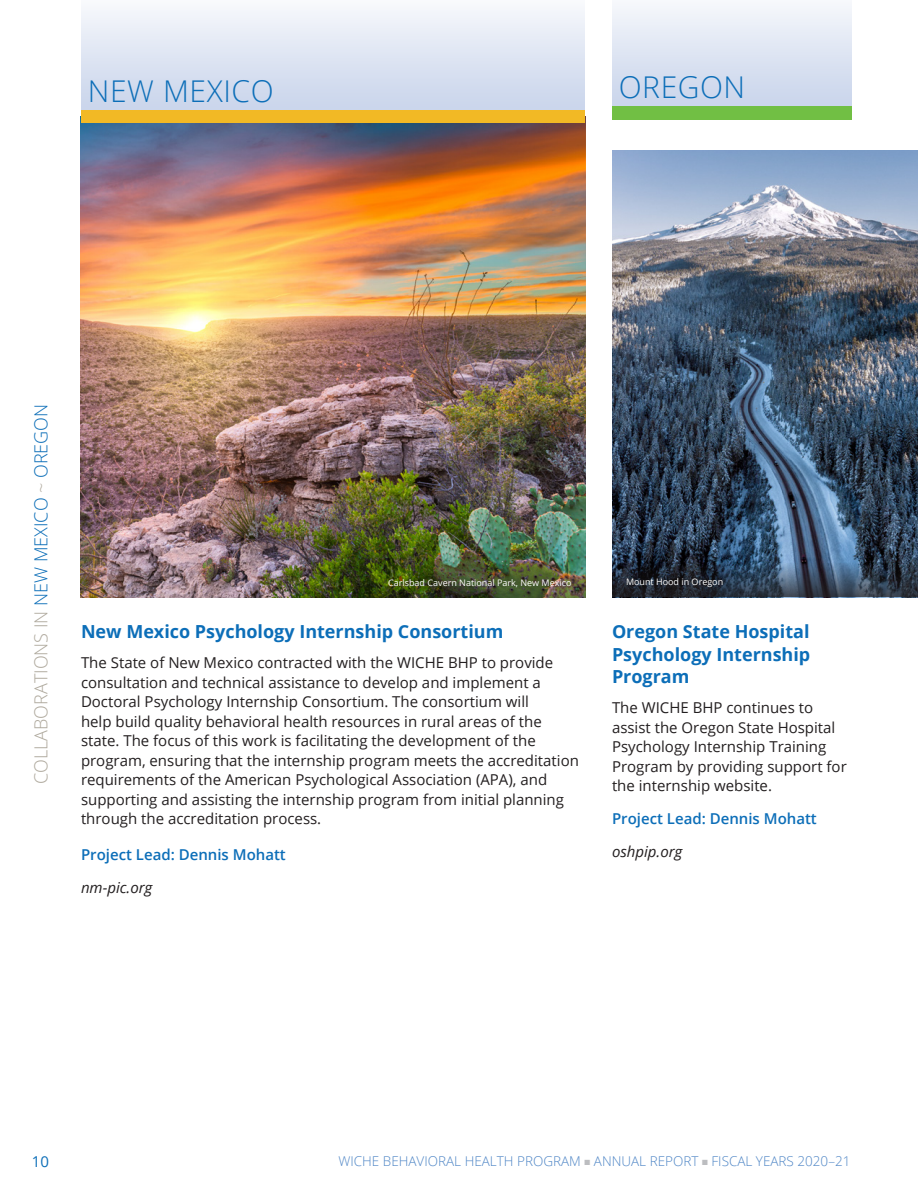
<style>
.page{position:relative;width:918px;height:1188px;background:#fff}
.page>*{position:absolute;margin:0;border:0;box-sizing:border-box;transform-origin:0 0}
.t1{font:300 30px "Open Sans";letter-spacing:.02em;color:#0c6eb8}
.State_project_head{font:700 18px/22.5px "Open Sans";color:#0c6eb8;text-align:justify}
.t2{font:300 18px "Open Sans";color:#aea89c}
.States_Project_text{font:15px/19.5px "Open Sans";color:#231f20}
.END_Lead_Project{font:600 15px "Open Sans";color:#0c6eb8}
.State_Ital_Web{font:italic 15px "Open Sans";color:#231f20}
.t3{font:15px "Open Sans";color:#0c6eb8}
.t4{font:300 13.5px "Open Sans";color:#4f86c6}
.t5{font:9px "Open Sans";color:#fff}
.s1{color:#0c6eb8}
.s2{color:#bcbdc0}
</style>
<div class="page">
<img style="left:613px;top:150px;width:305px;height:412px">
<div style="left:612px;top:106px;width:240px;height:13px;background:#71bf44"></div>
<div style="left:612px;top:0;width:240px;height:106px;background:linear-gradient(to bottom,#f6f8fb,#c9d4eb)"></div>
<img style="left:81px;top:123px;width:504px;height:474px">
<div style="left:81px;top:110px;width:504px;height:13px;background:#f2b925"></div>
<div style="left:81px;top:0;width:504px;height:110px;background:linear-gradient(to bottom,#f7f9fc,#c9d4eb)"></div>
<svg style="left:613px;top:562px;width:305px;height:35px;background:#2d3a4b"></svg>
<p class="t1" style="left:88px;top:70px;width:187px">NEW MEXICO</p>
<p class="t1" style="left:619px;top:67px;width:128px">OREGON</p>
<p class="t2" style="left:29px;top:784px;width:382px;rotate:-90deg">COLLABORATIONS IN <span class="s1">NEW MEXICO</span> ~ <span class="s1">OREGON</span></p>
<p class="t5" style="left:388px;top:576px;width:185px">Carlsbad Cavern National Park, New Mexico</p>
<p class="t5" style="left:626px;top:575px;width:99px">Mount Hood in Oregon</p>
<p class="State_project_head" style="left:81px;top:620px;width:424px">New Mexico Psychology Internship Consortium</p>
<p class="States_Project_text" style="left:81px;top:653px;width:499px">The State of New Mexico contracted with the WICHE BHP to provide consultation and technical assistance to develop and implement a Doctoral Psychology Internship Consortium. The consortium will<br>help build quality behavioral health resources in rural areas of the state. The focus of this work is facilitating the development of the program, ensuring that the internship program meets the accreditation requirements of the American Psychological Association (APA), and supporting and assisting the internship program from initial planning through the accreditation process.</p>
<p class="END_Lead_Project" style="left:81px;top:845px;width:206px">Project Lead: Dennis Mohatt</p>
<p class="State_Ital_Web" style="left:81px;top:878px;width:73px">nm-pic.org</p>
<p class="State_project_head" style="left:612px;top:620px;width:200px">Oregon State Hospital Psychology Internship Program</p>
<p class="States_Project_text" style="left:612px;top:698px;width:236px">The WICHE BHP continues to assist the Oregon State Hospital<br>Psychology Internship Training<br>Program by providing support for the internship website.</p>
<p class="END_Lead_Project" style="left:612px;top:809px;width:206px">Project Lead: Dennis Mohatt</p>
<p class="State_Ital_Web" style="left:612px;top:842px;width:72px">oshpip.org</p>
<p class="t3" style="left:32px;top:1151px;width:19px">10</p>
<p class="t4" style="left:338px;top:1152px;width:514px">WICHE BEHAVIORAL HEALTH PROGRAM <span class="s2">■</span> ANNUAL REPORT <span class="s2">■</span> FISCAL YEARS 2020–21</p>
</div>
